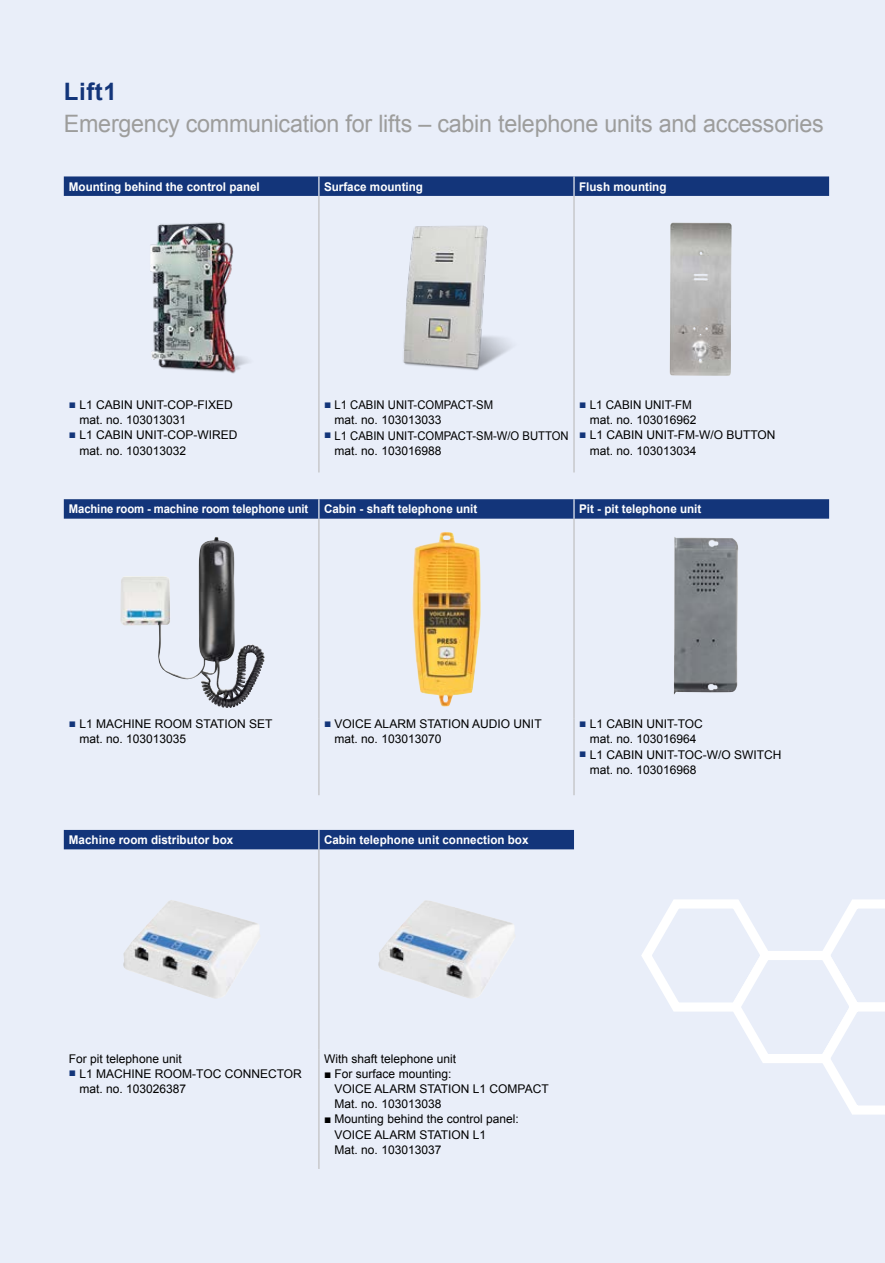
<style>
.page{position:relative;width:885px;height:1263px;background:#fff}
.page>*{position:absolute;margin:0;border:0;box-sizing:border-box;transform-origin:0 0}
.t1{font:24px "Arial";letter-spacing:-.01em;color:#9d9d9c}
.t2{font:700 24px "Arial";letter-spacing:.025em;color:#13357a}
.t3{font:12px/15.1px "Arial";color:#000}
.t4{font:700 12px "Arial";color:#fff}
.t5{font:12px/15.1px "Arial";color:#000;scale:.94 1}
.t6{font:700 12px "Arial";color:#fff;scale:.94 1}
.s1{color:#13357a}
</style>
<div class="page">
<div style="left:0;top:0;width:884px;height:1263px;background:#e9eef9"></div>
<hr style="left:884px;top:0;width:1px;height:950px;background:#e9eef9">
<svg style="left:641px;top:899px;width:243px;height:216px"></svg>
<svg style="left:64px;top:176px;width:765px;height:20px;background:#193a7d"></svg>
<hr style="left:318px;top:196px;width:1px;height:200px;background:#bcbcbc">
<hr style="left:573px;top:196px;width:1px;height:200px;background:#bcbcbc">
<hr style="left:318px;top:396px;width:1px;height:76px;background:#bcbcbc">
<hr style="left:573px;top:396px;width:1px;height:76px;background:#bcbcbc">
<img style="left:150px;top:222px;width:99px;height:152px">
<img style="left:403px;top:225px;width:108px;height:146px">
<img style="left:669px;top:223px;width:62px;height:153px">
<div style="left:64px;top:830px;width:510px;height:19px;background:#13357a"></div>
<hr style="left:318px;top:849px;width:1px;height:200px;background:#bcbcbc">
<hr style="left:318px;top:1049px;width:1px;height:120px;background:#bcbcbc">
<img style="left:123px;top:900px;width:137px;height:99px">
<img style="left:378px;top:900px;width:137px;height:98px">
<svg style="left:64px;top:499px;width:765px;height:20px;background:#193a7d"></svg>
<hr style="left:318px;top:519px;width:1px;height:200px;background:#bcbcbc">
<hr style="left:573px;top:519px;width:1px;height:200px;background:#bcbcbc">
<hr style="left:318px;top:719px;width:1px;height:76px;background:#bcbcbc">
<hr style="left:573px;top:719px;width:1px;height:76px;background:#bcbcbc">
<img style="left:120px;top:537px;width:128px;height:171px">
<img style="left:412px;top:532px;width:68px;height:175px">
<img style="left:673px;top:537px;width:65px;height:158px">
<h1 class="t2" style="left:64px;top:76px;width:55px">Lift1</h1>
<h1 class="t1" style="left:64px;top:108px;width:761px">Emergency communication for lifts – cabin telephone units and accessories</h1>
<p class="t4" style="left:69px;top:178px;width:192px">Mounting behind the control panel</p>
<p class="t4" style="left:324px;top:178px;width:100px">Surface mounting</p>
<p class="t4" style="left:579px;top:178px;width:89px">Flush mounting</p>
<p class="t3" style="left:79px;top:397px;width:155px;text-indent:-11px"><span class="s1">■</span> L1 CABIN UNIT-COP-FIXED mat. no. 103013031</p>
<p class="t3" style="left:79px;top:428px;width:160px;text-indent:-11px"><span class="s1">■</span> L1 CABIN UNIT-COP-WIRED mat. no. 103013032</p>
<p class="t5" style="left:334px;top:397px;width:170px;text-indent:-11px"><span class="s1">■</span> L1 CABIN UNIT-COMPACT-SM mat. no. 103013033</p>
<p class="t5" style="left:334px;top:428px;width:250px;text-indent:-11px"><span class="s1">■</span> L1 CABIN UNIT-COMPACT-SM-W/O BUTTON mat. no. 103016988</p>
<p class="t3" style="left:589px;top:397px;width:108px;text-indent:-11px"><span class="s1">■</span> L1 CABIN UNIT-FM mat. no. 103016962</p>
<p class="t3" style="left:589px;top:428px;width:187px;text-indent:-11px"><span class="s1">■</span> L1 CABIN UNIT-FM-W/O BUTTON mat. no. 103013034</p>
<p class="t6" style="left:69px;top:501px;width:256px">Machine room - machine room telephone unit</p>
<p class="t4" style="left:324px;top:501px;width:155px">Cabin - shaft telephone unit</p>
<p class="t4" style="left:579px;top:501px;width:124px">Pit - pit telephone unit</p>
<p class="t3" style="left:79px;top:716px;width:194px;text-indent:-11px"><span class="s1">■</span> L1 MACHINE ROOM STATION SET mat. no. 103013035</p>
<p class="t3" style="left:334px;top:716px;width:208px;text-indent:-11px"><span class="s1">■</span> VOICE ALARM STATION AUDIO UNIT mat. no. 103013070</p>
<p class="t3" style="left:579px;top:716px;width:125px;text-align:center"><span class="s1">■</span> L1 CABIN UNIT-TOC mat. no. 103016964</p>
<p class="t3" style="left:589px;top:747px;width:193px;text-indent:-11px"><span class="s1">■</span> L1 CABIN UNIT-TOC-W/O SWITCH mat. no. 103016968</p>
<p class="t4" style="left:69px;top:832px;width:166px">Machine room distributor box</p>
<p class="t4" style="left:324px;top:832px;width:206px">Cabin telephone unit connection box</p>
<p class="t3" style="left:69px;top:1051px;width:114px">For pit telephone unit</p>
<p class="t3" style="left:79px;top:1066px;width:224px;text-indent:-11px"><span class="s1">■</span> L1 MACHINE ROOM-TOC CONNECTOR mat. no. 103026387</p>
<p class="t3" style="left:324px;top:1051px;width:134px">With shaft telephone unit</p>
<p class="t3" style="left:334px;top:1066px;width:216px;text-indent:-11px">■ For surface mounting:<br>VOICE ALARM STATION L1 COMPACT<br>Mat. no. 103013038</p>
<p class="t3" style="left:334px;top:1112px;width:186px;text-indent:-11px">■ Mounting behind the control panel:<br>VOICE ALARM STATION L1<br>Mat. no. 103013037</p>
</div>
